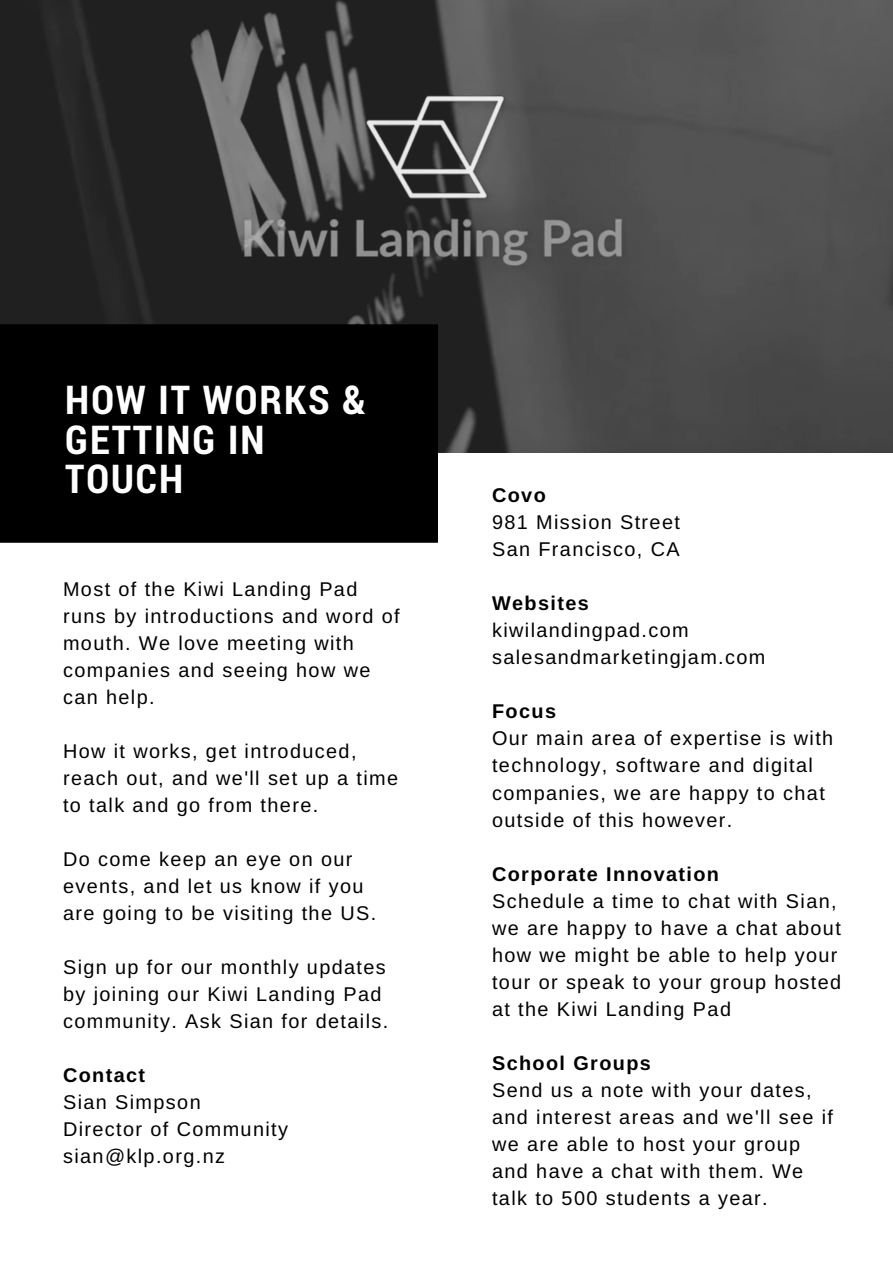
<style>
.page{position:relative;width:893px;height:1263px;background:#fff}
.page>*{position:absolute;margin:0;border:0;box-sizing:border-box;transform-origin:0 0}
.t1{font:700 39.75px/39.5px "Roboto Condensed";letter-spacing:.05em;color:#fff}
.t2{font:19.8px/27px "Arimo";letter-spacing:.07em;color:#000}
.t3{font:700 19.8px "Arimo";letter-spacing:.07em;color:#000}
</style>
<div class="page">
<img style="left:0;top:0;width:893px;height:453px">
<div style="left:0;top:324px;width:438px;height:219px;background:#000"></div>
<h1 class="t1" style="left:65px;top:379px;width:302px">HOW IT WORKS &amp;<br>GETTING IN<br>TOUCH</h1>
<p class="t2" style="left:63px;top:575px;width:338px">Most of the Kiwi Landing Pad runs by introductions and word of mouth. We love meeting with companies and seeing how we can help.</p>
<p class="t2" style="left:63px;top:737px;width:337px">How it works, get introduced, reach out, and we'll set up a time to talk and go from there.</p>
<p class="t2" style="left:63px;top:845px;width:315px">Do come keep an eye on our events, and let us know if you are going to be visiting the US.</p>
<p class="t2" style="left:63px;top:954px;width:327px">Sign up for our monthly updates by joining our Kiwi Landing Pad community. Ask Sian for details.</p>
<p class="t3" style="left:63px;top:1064px;width:84px">Contact</p>
<p class="t2" style="left:63px;top:1089px;width:227px">Sian Simpson<br>Director of Community sian@klp.org.nz</p>
<p class="t3" style="left:492px;top:484px;width:55px">Covo</p>
<p class="t2" style="left:492px;top:509px;width:189px">981 Mission Street<br>San Francisco, CA</p>
<p class="t3" style="left:492px;top:592px;width:98px">Websites</p>
<p class="t2" style="left:492px;top:617px;width:275px">kiwilandingpad.com salesandmarketingjam.com</p>
<p class="t3" style="left:492px;top:700px;width:65px">Focus</p>
<p class="t2" style="left:492px;top:725px;width:343px">Our main area of expertise is with technology, software and digital companies, we are happy to chat outside of this however.</p>
<p class="t3" style="left:492px;top:863px;width:228px">Corporate Innovation</p>
<p class="t2" style="left:492px;top:887px;width:351px">Schedule a time to chat with Sian, we are happy to have a chat about how we might be able to help your tour or speak to your group hosted at the Kiwi Landing Pad</p>
<p class="t3" style="left:492px;top:1052px;width:160px">School Groups</p>
<p class="t2" style="left:492px;top:1076px;width:342px">Send us a note with your dates, and interest areas and we'll see if we are able to host your group and have a chat with them. We talk to 500 students a year.</p>
</div>
